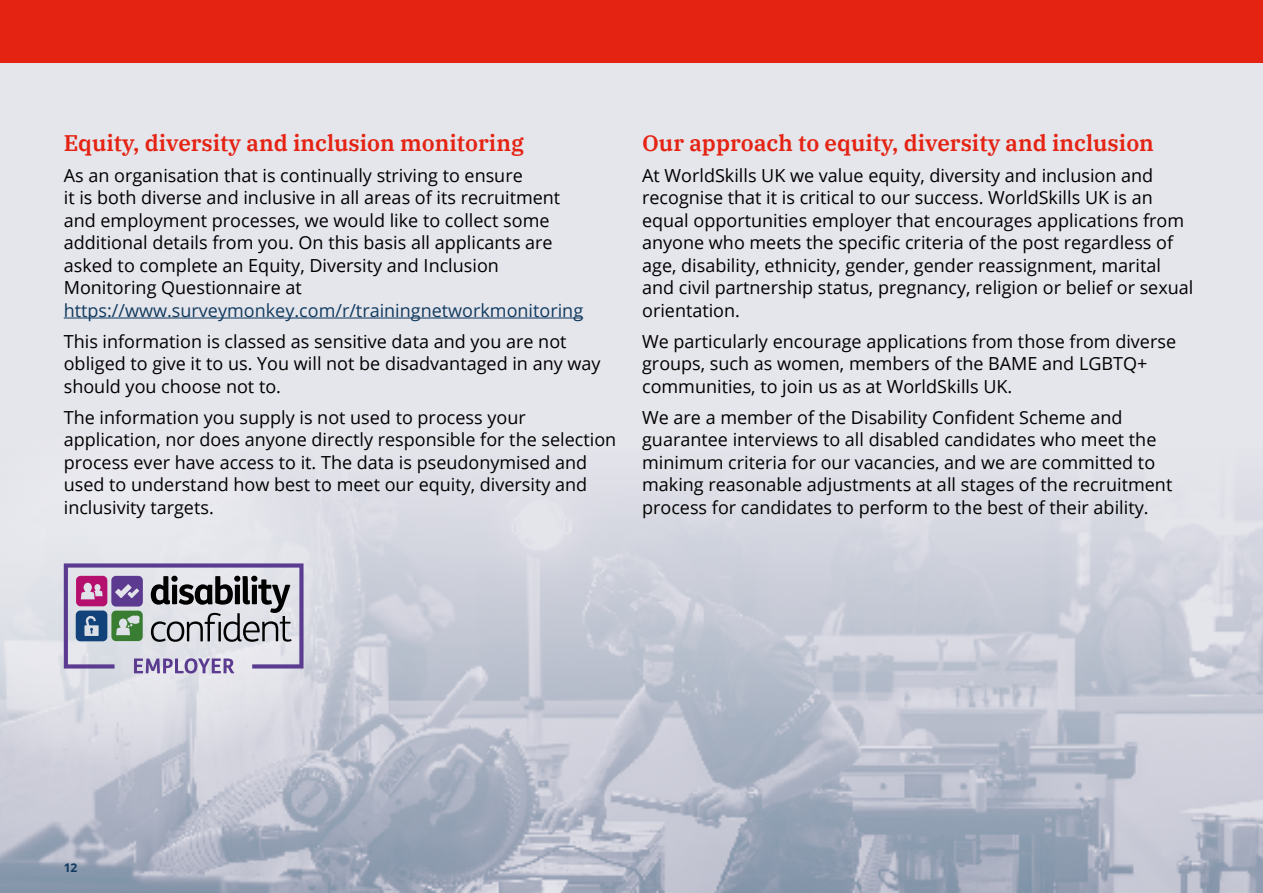
<style>
.page{position:relative;width:1263px;height:893px;background:#fff}
.page>*{position:absolute;margin:0;border:0;box-sizing:border-box;transform-origin:0 0}
.t1{font:600 22.5px "IBM Plex Serif";color:#e42313}
.t2{font:18px/22.5px "Open Sans";color:#000}
.t3{font:18px "Open Sans";color:#103a5e}
.t4{font:700 12px "Open Sans";color:#103a5e}
</style>
<div class="page">
<div style="left:0;top:0;width:1263px;height:64px;background:#e42313"></div>
<div style="left:0;top:64px;width:1263px;height:829px;background:#e5e5ec"></div>
<img style="left:0;top:491px;width:1263px;height:402px">
<svg style="left:0;top:491px;width:370px;height:277px"></svg>
<hr style="left:64px;top:318px;width:519px;height:1px;background:#103a5e">
<svg style="left:64px;top:563px;width:240px;height:110px"></svg>
<p class="t1" style="left:64px;top:125px;width:462px">Equity, diversity and inclusion monitoring</p>
<p class="t2" style="left:64px;top:163px;width:498px">As an organisation that is continually striving to ensure<br>it is both diverse and inclusive in all areas of its recruitment and employment processes, we would like to collect some additional details from you. On this basis all applicants are asked to complete an Equity, Diversity and Inclusion Monitoring Questionnaire at</p>
<p class="t3" style="left:64px;top:298px;width:521px">https://www.surveymonkey.com/r/trainingnetworkmonitoring</p>
<p class="t2" style="left:64px;top:329px;width:538px">This information is classed as sensitive data and you are not obliged to give it to us. You will not be disadvantaged in any way should you choose not to.</p>
<p class="t2" style="left:64px;top:405px;width:554px">The information you supply is not used to process your application, nor does anyone directly responsible for the selection process ever have access to it. The data is pseudonymised and used to understand how best to meet our equity, diversity and inclusivity targets.</p>
<p class="t1" style="left:642px;top:125px;width:513px">Our approach to equity, diversity and inclusion</p>
<p class="t2" style="left:642px;top:163px;width:553px">At WorldSkills UK we value equity, diversity and inclusion and recognise that it is critical to our success. WorldSkills UK is an equal opportunities employer that encourages applications from anyone who meets the specific criteria of the post regardless of age, disability, ethnicity, gender, gender reassignment, marital and civil partnership status, pregnancy, religion or belief or sexual orientation.</p>
<p class="t2" style="left:642px;top:329px;width:535px">We particularly encourage applications from those from diverse groups, such as women, members of the BAME and LGBTQ+ communities, to join us as at WorldSkills UK.</p>
<p class="t2" style="left:642px;top:405px;width:532px">We are a member of the Disability Confident Scheme and guarantee interviews to all disabled candidates who meet the minimum criteria for our vacancies, and we are committed to making reasonable adjustments at all stages of the recruitment process for candidates to perform to the best of their ability.</p>
<p class="t4" style="left:64px;top:860px;width:15px">12</p>
</div>
